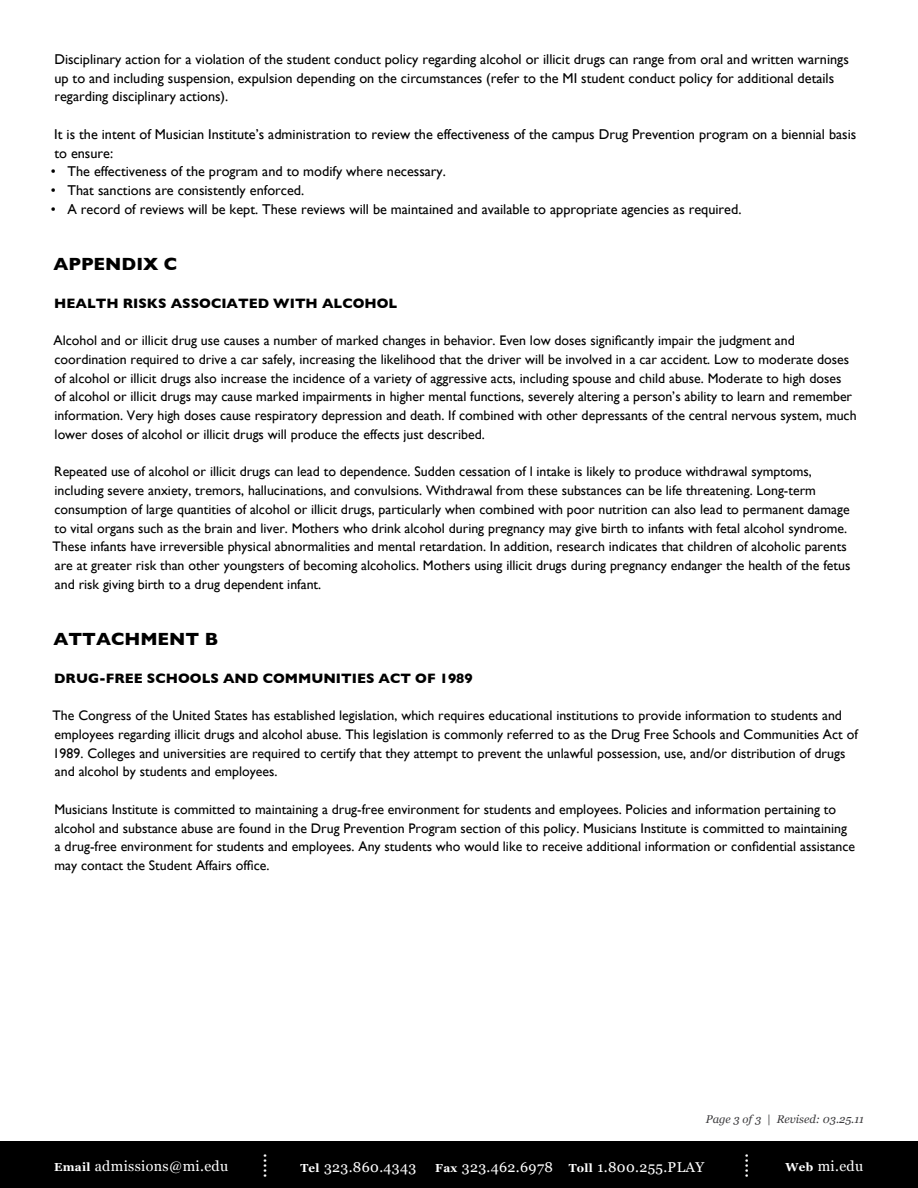
<style>
.page{position:relative;width:918px;height:1188px;background:#fff}
.page>*{position:absolute;margin:0;border:0;box-sizing:border-box;transform-origin:0 0}
.t1{font:700 18px "Gill Sans";color:#000}
.t2{font:18px "Georgia";color:#fff}
.t3{font:14.25px/18.8px "Gill Sans";color:#000}
.t4{font:14.25px "Georgia";letter-spacing:.025em;color:#fff}
.t5{font:13.8px/18.8px "Gill Sans";color:#000}
.t6{font:700 13.8px "Gill Sans";color:#000}
.t7{font:italic 11.25px "Georgia";color:#3d3c3e}
.s1{font-weight:700;font-size:11.7px}
</style>
<div class="page">
<div style="left:0;top:1141px;width:918px;height:47px;background:#000"></div>
<p class="t3" style="left:54px;top:50px;width:796px">Disciplinary action for a violation of the student conduct policy regarding alcohol or illicit drugs can range from oral and written warnings up to and including suspension, expulsion depending on the circumstances (refer to the MI student conduct policy for additional details regarding disciplinary actions).</p>
<p class="t3" style="left:54px;top:125px;width:804px">It is the intent of Musician Institute’s administration to review the effectiveness of the campus Drug Prevention program on a biennial basis to ensure:</p>
<p class="t3" style="left:51px;top:162px;width:397px">• The effectiveness of the program and to modify where necessary.</p>
<p class="t3" style="left:51px;top:181px;width:255px">• That sanctions are consistently enforced.</p>
<p class="t3" style="left:51px;top:200px;width:692px">• A record of reviews will be kept. These reviews will be maintained and available to appropriate agencies as required.</p>
<h1 class="t1" style="left:53px;top:253px;width:124px">APPEN DIX C</h1>
<p class="t6" style="left:54px;top:295px;width:12px">HEALTH</p>
<p class="t6" style="left:123px;top:295px;width:59px">RISKSASSOCIATE</p>
<p class="t6" style="left:258px;top:295px;width:42px">D WITH</p>
<p class="t6" style="left:322px;top:295px;width:12px">ALCOHOL</p>
<p class="t5" style="left:54px;top:331px;width:805px">Alcohol and or illicit drug use causes a number of marked changes in behavior. Even low doses significantly impair the judgment and coordination required to drive a car safely, increasing the likelihood that the driver will be involved in a car accident. Low to moderate doses of alcohol or illicit drugs also increase the incidence of a variety of aggressive acts, including spouse and child abuse. Moderate to high doses<br>of alcohol or illicit drugs may cause marked impairments in higher mental functions, severely altering a person’s ability to learn and remember information. Very high doses cause respiratory depression and death. If combined with other depressants of the central nervous system, much lower doses of alcohol or illicit drugs will produce the effects just described.</p>
<p class="t5" style="left:53px;top:462px;width:799px">Repeated use of alcohol or illicit drugs can lead to dependence. Sudden cessation of l intake is likely to produce withdrawal symptoms, including severe anxiety, tremors, hallucinations, and convulsions. Withdrawal from these substances can be life threatening. Long-term consumption of large quantities of alcohol or illicit drugs, particularly when combined with poor nutrition can also lead to permanent damage to vital organs such as the brain and liver. Mothers who drink alcohol during pregnancy may give birth to infants with fetal alcohol syndrome.<br>These infants have irreversible physical abnormalities and mental retardation. In addition, research indicates that children of alcoholic parents are at greater risk than other youngsters of becoming alcoholics. Mothers using illicit drugs during pregnancy endanger the health of the fetus and risk giving birth to a drug dependent infant.</p>
<h1 class="t1" style="left:53px;top:628px;width:16px">ATTACH</h1>
<h1 class="t1" style="left:140px;top:628px;width:32px">MENT</h1>
<h1 class="t1" style="left:205px;top:628px;width:15px">B</h1>
<p class="t6" style="left:54px;top:670px;width:23px">DRUG</p>
<p class="t6" style="left:99px;top:670px;width:26px">-FREE</p>
<p class="t6" style="left:147px;top:670px;width:12px">SCHOOLS</p>
<p class="t6" style="left:223px;top:670px;width:99px">AND COMMUNITIES</p>
<p class="t6" style="left:379px;top:670px;width:12px">ACT</p>
<p class="t6" style="left:415px;top:670px;width:59px">OF 1989</p>
<p class="t5" style="left:53px;top:706px;width:807px">The Congress of the United States has established legislation, which requires educational institutions to provide information to students and employees regarding illicit drugs and alcohol abuse. This legislation is commonly referred to as the Drug Free Schools and Communities Act of 1989. Colleges and universities are required to certify that they attempt to prevent the unlawful possession, use, and/or distribution of drugs and alcohol by students and employees.</p>
<p class="t5" style="left:54px;top:800px;width:802px">Musicians Institute is committed to maintaining a drug-free environment for students and employees. Policies and information pertaining to alcohol and substance abuse are found in the Drug Prevention Program section of this policy. Musicians Institute is committed to maintaining a drug-free environment for students and employees. Any students who would like to receive additional information or confidential assistance may contact the Student Affairs office.</p>
<p class="t7" style="left:706px;top:1112px;width:160px">Page 3 of 3 | Revised: 03.25.11</p>
<h1 class="t2" style="left:249px;top:1178px;width:26px;rotate:-90deg">.....</h1>
<h1 class="t2" style="left:731px;top:1178px;width:26px;rotate:-90deg">.....</h1>
<p class="t4" style="left:54px;top:1158px;width:176px"><span class="s1">Email</span> admissions@mi.edu</p>
<p class="t4" style="left:300px;top:1159px;width:118px"><span class="s1">Tel</span> 323.860.4343</p>
<p class="t4" style="left:435px;top:1159px;width:271px"><span class="s1">Fax</span> 323.462.6978 <span class="s1">Toll</span> 1.800.255.PLAY</p>
<p class="t4" style="left:785px;top:1158px;width:79px"><span class="s1">Web</span> mi.edu</p>
</div>
